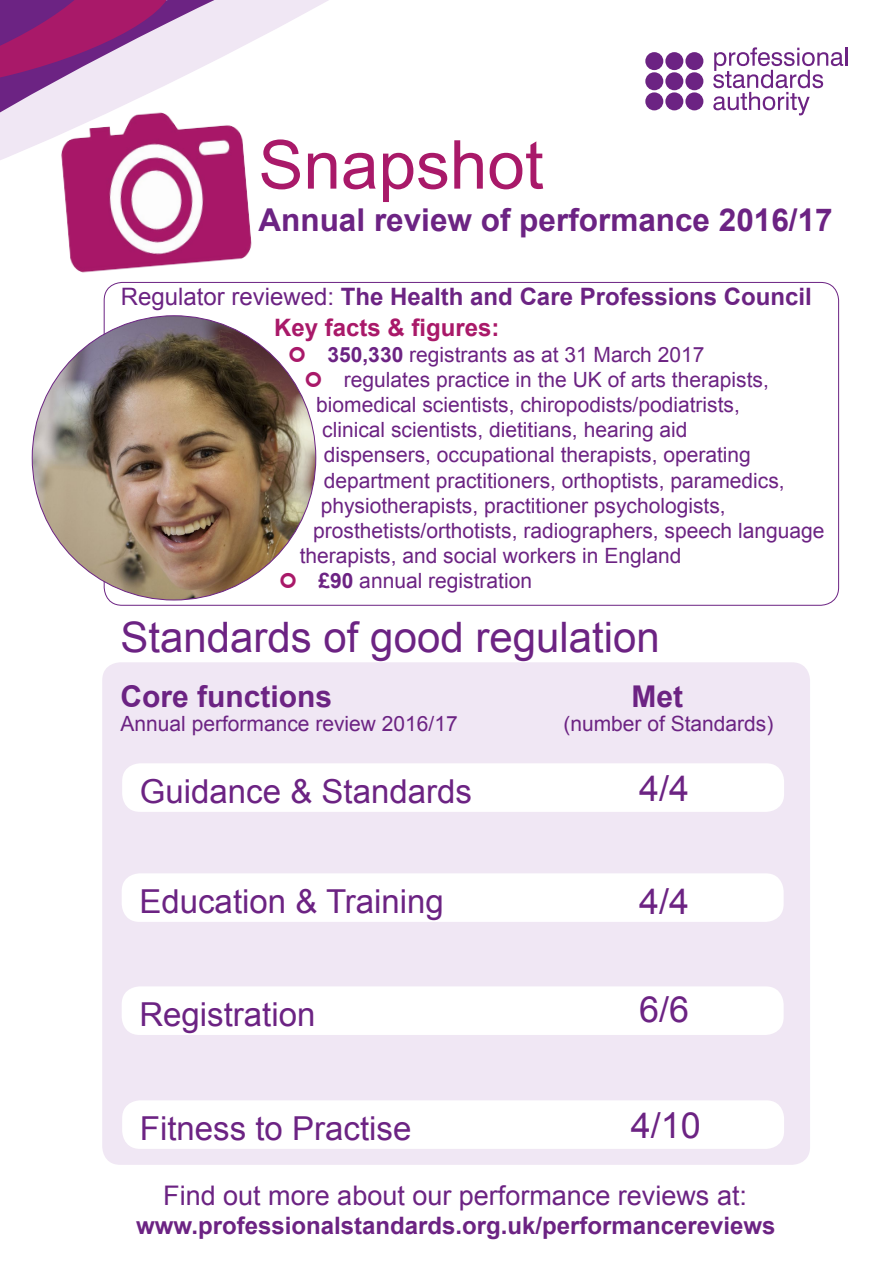
<style>
.page{position:relative;width:893px;height:1263px;background:#fff}
.page>*{position:absolute;margin:0;border:0;box-sizing:border-box;transform-origin:0 0}
.t1{font:67.5px "Arial";color:#a91969}
.t2{font:42px "Arial";color:#6c2383}
.t3{font:36px "Arial";color:#6c2383}
.t4{font:33px "Arial";color:#6c2383}
.t5{font:700 31.5px "Arial";color:#6c2383}
.t6{font:700 30px "Arial";color:#6c2383}
.t7{font:27px "Arial";color:#6c2383}
.t8{font:700 24px "Arial";color:#6c2383}
.t9{font:700 24px "Arial";color:#a91969}
.t10{font:21px "Arial";color:#6c2383}
.s1{font-weight:400}
.s2{font-weight:700}
</style>
<div class="page">
<img style="left:65px;top:205px;width:187px;height:68px">
<div style="left:102px;top:662px;width:708px;height:503px;background:#f0e7f4;border-radius:18px"></div>
<div style="left:122px;top:763px;width:662px;height:49px;background:#fff;border-radius:18px"></div>
<div style="left:122px;top:873px;width:662px;height:49px;background:#fff;border-radius:18px"></div>
<div style="left:122px;top:986px;width:662px;height:49px;background:#fff;border-radius:18px"></div>
<div style="left:122px;top:1100px;width:662px;height:49px;background:#fff;border-radius:18px"></div>
<svg style="left:0;top:0;width:329px;height:205px"></svg>
<svg style="left:713px;top:47px;width:134px;height:68px"></svg>
<div style="left:645px;top:52px;width:18px;height:18px;background:#6c2383;border-radius:50%"></div>
<div style="left:665px;top:52px;width:18px;height:18px;background:#6c2383;border-radius:50%"></div>
<div style="left:685px;top:52px;width:18px;height:18px;background:#6c2383;border-radius:50%"></div>
<div style="left:645px;top:72px;width:18px;height:18px;background:#6c2383;border-radius:50%"></div>
<div style="left:665px;top:72px;width:18px;height:18px;background:#6c2383;border-radius:50%"></div>
<div style="left:685px;top:72px;width:18px;height:18px;background:#6c2383;border-radius:50%"></div>
<div style="left:645px;top:92px;width:18px;height:18px;background:#6c2383;border-radius:50%"></div>
<div style="left:665px;top:92px;width:18px;height:18px;background:#6c2383;border-radius:50%"></div>
<div style="left:685px;top:92px;width:18px;height:18px;background:#6c2383;border-radius:50%"></div>
<img style="left:32px;top:316px;width:284px;height:284px;border-radius:142px">
<p class="t1" style="left:258px;top:121px;width:287px">Snapshot</p>
<p class="t5" style="left:258px;top:199px;width:576px">Annual review of performance 2016/17</p>
<p class="t8" style="left:121px;top:280px;width:692px"><span class="s1">Regulator reviewed:</span> The Health and Care Professions Council</p>
<p class="t9" style="left:274px;top:312px;width:227px">Key facts &amp; figures:</p>
<p class="t10" style="left:327px;top:340px;width:379px"><span class="s2">350,330</span> registrants as at 31 March 2017</p>
<p class="t10" style="left:344px;top:366px;width:426px">regulates practice in the UK of arts therapists,</p>
<p class="t10" style="left:316px;top:391px;width:425px">biomedical scientists, chiropodists/podiatrists,</p>
<p class="t10" style="left:322px;top:416px;width:367px">clinical scientists, dietitians, hearing aid</p>
<p class="t10" style="left:324px;top:441px;width:429px">dispensers, occupational therapists, operating</p>
<p class="t10" style="left:324px;top:466px;width:463px">department practitioners, orthoptists, paramedics,</p>
<p class="t10" style="left:321px;top:492px;width:406px">physiotherapists, practitioner psychologists,</p>
<p class="t10" style="left:313px;top:517px;width:513px">prosthetists/orthotists, radiographers, speech language</p>
<p class="t10" style="left:300px;top:542px;width:383px">therapists, and social workers in England</p>
<p class="t10" style="left:318px;top:567px;width:215px"><span class="s2">£90</span> annual registration</p>
<p class="t2" style="left:120px;top:610px;width:541px">Standards of good regulation</p>
<p class="t6" style="left:120px;top:676px;width:213px">Core functions</p>
<p class="t6" style="left:631px;top:676px;width:53px">Met</p>
<p class="t10" style="left:120px;top:709px;width:339px">Annual performance review 2016/17</p>
<p class="t10" style="left:563px;top:709px;width:212px">(number of Standards)</p>
<p class="t4" style="left:140px;top:769px;width:334px">Guidance &amp; Standards</p>
<p class="t3" style="left:639px;top:764px;width:52px">4/4</p>
<p class="t4" style="left:139px;top:879px;width:306px">Education &amp; Training</p>
<p class="t3" style="left:639px;top:877px;width:52px">4/4</p>
<p class="t4" style="left:139px;top:992px;width:178px">Registration</p>
<p class="t3" style="left:639px;top:986px;width:52px">6/6</p>
<p class="t4" style="left:140px;top:1106px;width:273px">Fitness to Practise</p>
<p class="t3" style="left:631px;top:1101px;width:72px">4/10</p>
<p class="t7" style="left:163px;top:1178px;width:585px">Find out more about our performance reviews at:</p>
<p class="t8" style="left:136px;top:1209px;width:641px">www.professionalstandards.org.uk/performancereviews</p>
</div>
